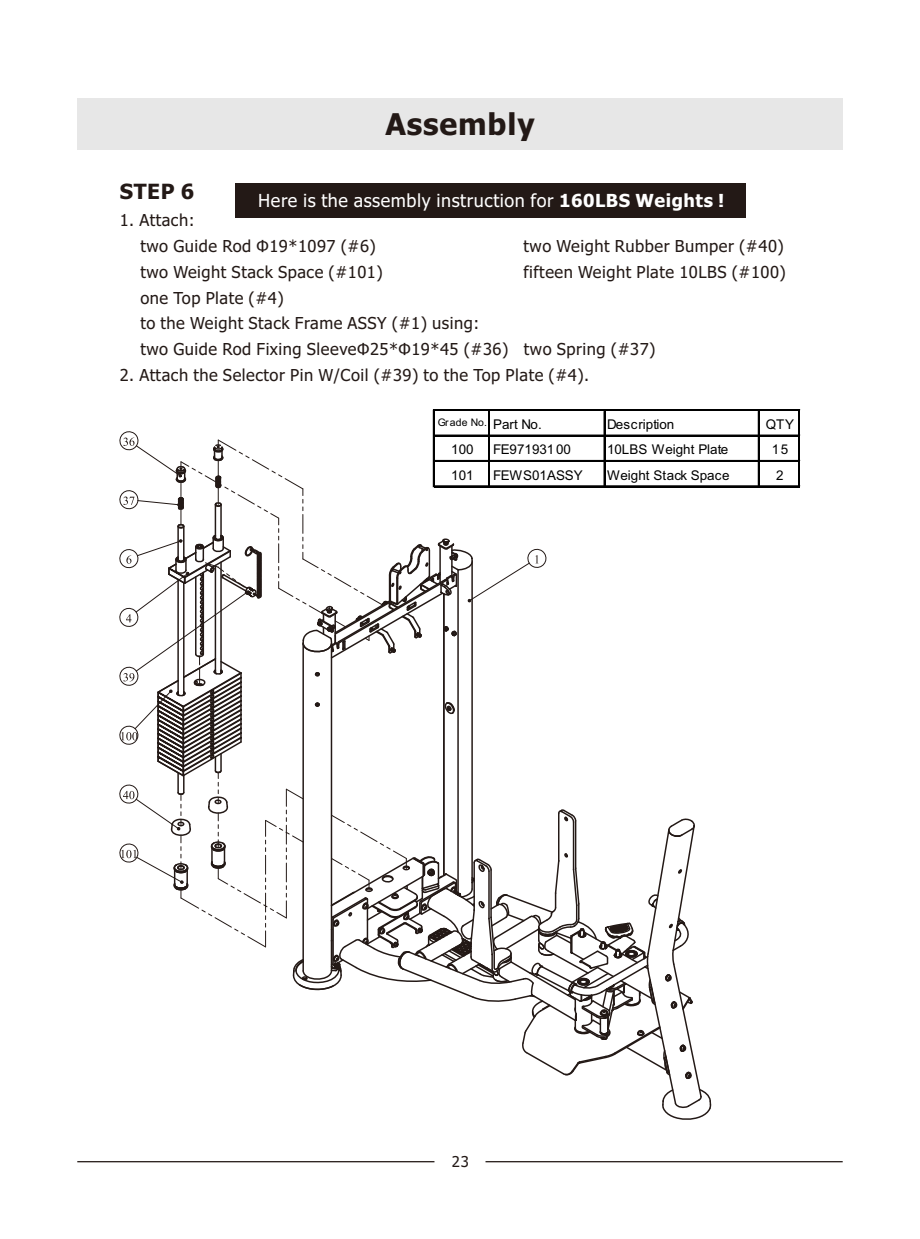
<style>
.page{position:relative;width:920px;height:1239px;background:#fff}
.page>*{position:absolute;margin:0;border:0;box-sizing:border-box;transform-origin:0 0}
.t1{font:700 30px "Tahoma";letter-spacing:.03em;color:#231916}
.t2{font:700 21px "Tahoma";color:#231916}
.t3{font:18px "Tahoma";letter-spacing:.03em;color:#fff}
.t4{font:16.5px/26px "Tahoma";letter-spacing:.03em;color:#231916}
.t5{font:15px "Tahoma";color:#231916}
.t6{font:13.5px "Arial";color:#000}
.t7{font:10.5px "Arial";letter-spacing:.015em;color:#000}
.s1{font-weight:700}
.s2{font-size:13.5px}
</style>
<div class="page">
<svg style="left:119px;top:428px;width:593px;height:692px"></svg>
<div style="left:77px;top:99px;width:766px;height:51px;background:#e7e7e7"></div>
<hr style="left:77px;top:1161px;width:357px;height:1px;background:#231916">
<hr style="left:485px;top:1161px;width:358px;height:1px;background:#231916">
<div style="left:235px;top:183px;width:511px;height:34px;background:#231916"></div>
<hr style="left:433px;top:410px;width:2px;height:77px;background:#000">
<hr style="left:488px;top:411px;width:1px;height:76px;background:#000">
<hr style="left:489px;top:411px;width:1px;height:76px;background:#000">
<hr style="left:604px;top:411px;width:1px;height:76px;background:#000">
<hr style="left:758px;top:411px;width:2px;height:76px;background:#000">
<hr style="left:798px;top:411px;width:1px;height:76px;background:#000">
<hr style="left:799px;top:411px;width:1px;height:76px;background:#000">
<hr style="left:435px;top:409px;width:365px;height:1px;background:#000">
<hr style="left:435px;top:410px;width:365px;height:1px;background:#000">
<hr style="left:435px;top:435px;width:365px;height:1px;background:#000">
<hr style="left:435px;top:460px;width:365px;height:2px;background:#000">
<hr style="left:435px;top:485px;width:365px;height:1px;background:#000">
<hr style="left:435px;top:486px;width:365px;height:1px;background:#000">
<h1 class="t1" style="left:385px;top:112px;width:151px">Assembly</h1>
<p class="t2" style="left:120px;top:183px;width:76px">STEP 6</p>
<p class="t4" style="left:140px;top:208px;width:237px;text-indent:-21px">1. Attach:<br>two Guide Rod Φ19*1097 (#6)</p>
<p class="t3" style="left:258px;top:194px;width:468px">Here is the assembly instruction for <span class="s1">160LBS Weights !</span></p>
<p class="t4" style="left:524px;top:234px;width:262px">two Weight Rubber Bumper (#40)</p>
<p class="t4" style="left:140px;top:260px;width:244px">two Weight Stack Space (#101)</p>
<p class="t4" style="left:523px;top:260px;width:264px">fifteen Weight Plate 10LBS (#100)</p>
<p class="t4" style="left:140px;top:286px;width:517px">one Top Plate (#4)<br>to the Weight Stack Frame ASSY (#1) using:<br>two Guide Rod Fixing SleeveΦ25*Φ19*45 (#36) two Spring (#37)</p>
<p class="t4" style="left:120px;top:364px;width:471px">2. Attach the Selector Pin W/Coil (#39) to the Top Plate (#4).</p>
<p class="t7" style="left:438px;top:418px;width:106px">Grade No. <span class="s2">Part No.</span></p>
<p class="t6" style="left:607px;top:419px;width:69px">Description</p>
<p class="t6" style="left:766px;top:419px;width:30px">QTY</p>
<p class="t6" style="left:451px;top:445px;width:24px">100</p>
<p class="t6" style="left:493px;top:445px;width:79px">FE97193100</p>
<p class="t6" style="left:607px;top:445px;width:123px">10LBS Weight Plate</p>
<p class="t6" style="left:772px;top:445px;width:18px">15</p>
<p class="t6" style="left:451px;top:470px;width:24px">101</p>
<p class="t6" style="left:493px;top:470px;width:91px">FEWS01ASSY</p>
<p class="t6" style="left:607px;top:470px;width:124px">Weight Stack Space</p>
<p class="t6" style="left:776px;top:470px;width:9px">2</p>
<p class="t5" style="left:452px;top:1156px;width:19px">23</p>
</div>
